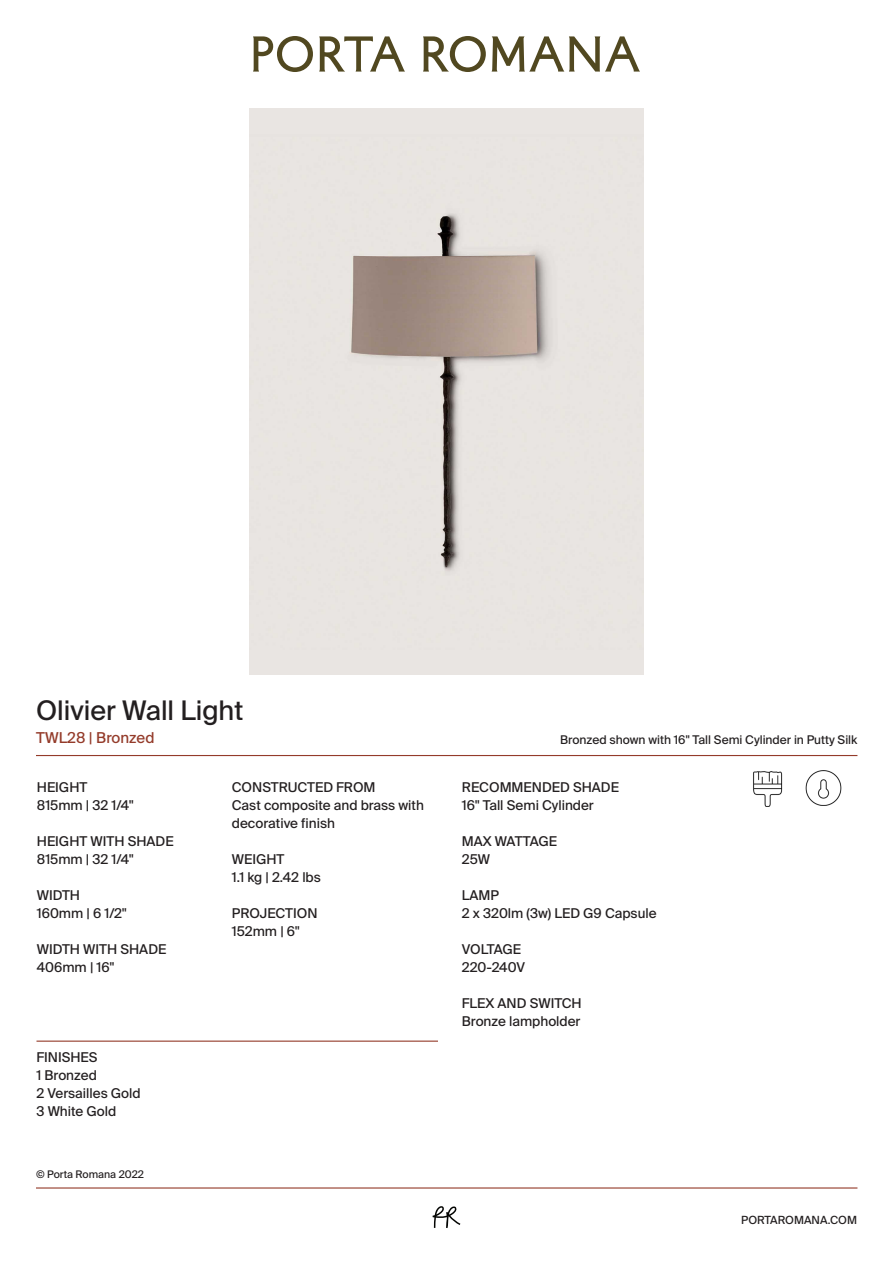
<style>
.page{position:relative;width:893px;height:1263px;background:#fff}
.page>*{position:absolute;margin:0;border:0;box-sizing:border-box;transform-origin:0 0}
.t1{font:27px "Suisse Intl";color:#231f20}
.t2{font:15px "Suisse Intl";color:#943b2a}
.t3{font:13.5px/18px "Suisse Intl";color:#231f20}
.t4{font:12px "Suisse Intl";color:#231f20}
.t5{font:11.25px "Suisse Intl";color:#231f20}
.t6{font:10.5px "Suisse Intl";color:#231f20}
</style>
<div class="page">
<hr style="left:36px;top:755px;width:821px;height:1px;background:#943b2a">
<img style="left:250px;top:108px;width:393px;height:566px">
<svg style="left:253px;top:36px;width:60px;height:36px"></svg>
<svg style="left:319px;top:36px;width:86px;height:36px"></svg>
<svg style="left:423px;top:36px;width:63px;height:36px"></svg>
<svg style="left:492px;top:36px;width:148px;height:36px"></svg>
<hr style="left:36px;top:1040px;width:402px;height:2px;background:#943b2a">
<svg style="left:433px;top:1206px;width:27px;height:22px"></svg>
<hr style="left:36px;top:1187px;width:821px;height:1px;background:#943b2a">
<img style="left:753px;top:772px;width:30px;height:35px">
<img style="left:805px;top:771px;width:37px;height:35px">
<h1 class="t1" style="left:36px;top:695px;width:209px">Olivier Wall Light</h1>
<p class="t2" style="left:36px;top:729px;width:120px">TWL28 | Bronzed</p>
<p class="t4" style="left:560px;top:733px;width:299px">Bronzed shown with 16" Tall Semi Cylinder in Putty Silk</p>
<p class="t3" style="left:37px;top:778px;width:98px">HEIGHT<br>815mm | 32 1/4"</p>
<p class="t3" style="left:37px;top:832px;width:138px">HEIGHT WITH SHADE<br>815mm | 32 1/4"</p>
<p class="t3" style="left:37px;top:886px;width:91px">WIDTH<br>160mm | 6 1/2"</p>
<p class="t3" style="left:37px;top:940px;width:131px">WIDTH WITH SHADE<br>406mm | 16"</p>
<p class="t3" style="left:36px;top:1048px;width:106px">FINISHES<br>1 Bronzed<br>2 Versailles Gold<br>3 White Gold</p>
<p class="t6" style="left:36px;top:1168px;width:109px">© Porta Romana 2022</p>
<p class="t3" style="left:232px;top:778px;width:194px">CONSTRUCTED FROM<br>Cast composite and brass with decorative finish</p>
<p class="t3" style="left:232px;top:850px;width:91px">WEIGHT<br>1.1 kg | 2.42 lbs</p>
<p class="t3" style="left:232px;top:904px;width:87px">PROJECTION<br>152mm | 6"</p>
<p class="t3" style="left:462px;top:778px;width:159px">RECOMMENDED SHADE<br>16" Tall Semi Cylinder</p>
<p class="t3" style="left:462px;top:832px;width:97px">MAX WATTAGE<br>25W</p>
<p class="t3" style="left:462px;top:886px;width:196px">LAMP<br>2 x 320lm (3w) LED G9 Capsule</p>
<p class="t3" style="left:462px;top:940px;width:65px">VOLTAGE<br>220-240V</p>
<p class="t3" style="left:462px;top:994px;width:121px">FLEX AND SWITCH<br>Bronze lampholder</p>
<p class="t5" style="left:741px;top:1213px;width:117px">PORTAROMANA.COM</p>
</div>
